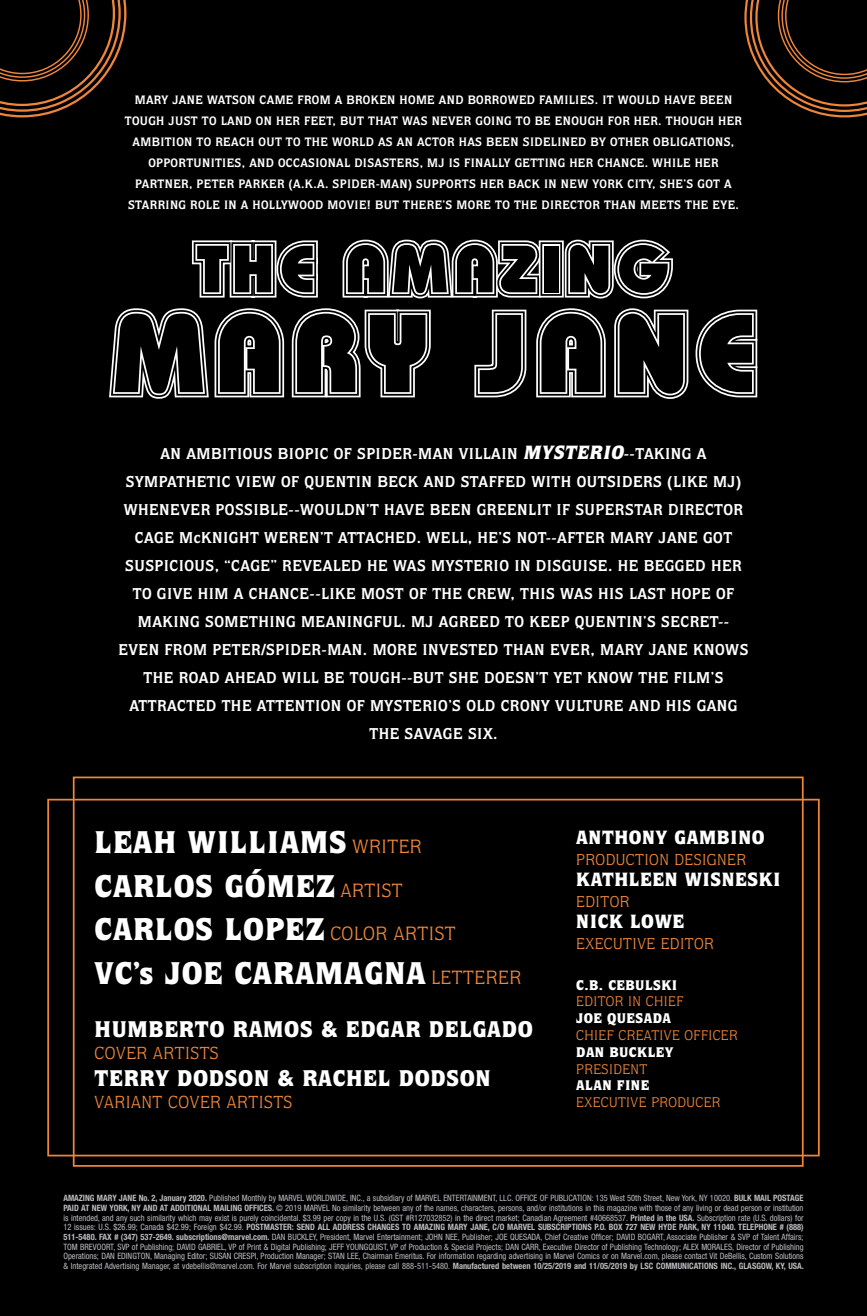
<style>
.page{position:relative;width:867px;height:1316px;background:#fff}
.page>*{position:absolute;margin:0;border:0;box-sizing:border-box;transform-origin:0 0}
.t1{font:800 110.25px "Bauhaus Std";letter-spacing:.07em;color:#000001}
.t2{font:800 66.5px "Bauhaus Std";letter-spacing:.07em;color:#000001}
.t3{font:900 31.5px/43.8px "Quorum Std";letter-spacing:.03em;color:#fff}
.t4{font:900 22.75px "Quorum Std";letter-spacing:.03em;color:#fff}
.t5{font:900 19.25px "Quorum Std";letter-spacing:.03em;color:#fff}
.t6{font:17.5px "Quorum Std";letter-spacing:.03em;color:#ee863a}
.t7{font:700 15.75px/28px "Quorum Std";letter-spacing:.03em;color:#fff;text-align:center}
.t8{font:15.75px "Quorum Std";letter-spacing:.03em;color:#ee863a}
.t9{font:14px "Quorum Std";letter-spacing:.03em;color:#ee863a}
.t10{font:900 14px "Quorum Std";letter-spacing:.03em;color:#fff}
.t11{font:700 12.25px/21px "Quorum Std";letter-spacing:.03em;color:#fff;text-align:center}
.t12{font:condensed 8.75px/9.6px "Helvetica Neue LT Pro";color:#bcbdc0;text-align:justify;scale:.96 1}
.s1{font-weight:900;font-style:italic;font-size:19.25px}
.s2{font-weight:400;font-size:19.25px;color:#ee863a}
.s3{font-weight:700}
</style>
<div class="page">
<div style="left:0;top:0;width:866px;height:1315px;background:#000001"></div>
<svg style="left:0;top:0;width:126px;height:117px"></svg>
<svg style="left:744px;top:0;width:122px;height:117px"></svg>
<div style="left:47px;top:798px;width:772px;height:358px;border:2px solid #ee863a"></div>
<div style="left:73px;top:776px;width:730px;height:390px;border:2px solid #ee863a"></div>
<svg style="left:109px;top:239px;width:649px;height:160px"></svg>
<p class="t11" style="left:125px;top:90px;width:618px">MARY JANE WATSON CAME FROM A BROKEN HOME AND BORROWED FAMILIES. IT WOULD HAVE BEEN TOUGH JUST TO LAND ON HER FEET, BUT THAT WAS NEVER GOING TO BE ENOUGH FOR HER. THOUGH HER AMBITION TO REACH OUT TO THE WORLD AS AN ACTOR HAS BEEN SIDELINED BY OTHER OBLIGATIONS, OPPORTUNITIES, AND OCCASIONAL DISASTERS, MJ IS FINALLY GETTING HER CHANCE. WHILE HER PARTNER, PETER PARKER (A.K.A. SPIDER-MAN) SUPPORTS HER BACK IN NEW YORK CITY, SHE’S GOT A STARRING ROLE IN A HOLLYWOOD MOVIE! BUT THERE’S MORE TO THE DIRECTOR THAN MEETS THE EYE.</p>
<h2 class="t2" style="left:197px;top:230px;width:473px">THE AMAZING</h2>
<h1 class="t1" style="left:111px;top:288px;width:646px">MARY JANE</h1>
<p class="t7" style="left:118px;top:439px;width:631px">AN AMBITIOUS BIOPIC OF SPIDER-MAN VILLAIN <span class="s1">MYSTERIO</span>--TAKING A SYMPATHETIC VIEW OF QUENTIN BECK AND STAFFED WITH OUTSIDERS (LIKE MJ)<br>WHENEVER POSSIBLE--WOULDN’T HAVE BEEN GREENLIT IF SUPERSTAR DIRECTOR CAGE McKNIGHT WEREN’T ATTACHED. WELL, HE’S NOT--AFTER MARY JANE GOT SUSPICIOUS, “CAGE” REVEALED HE WAS MYSTERIO IN DISGUISE. HE BEGGED HER TO GIVE HIM A CHANCE--LIKE MOST OF THE CREW, THIS WAS HIS LAST HOPE OF MAKING SOMETHING MEANINGFUL. MJ AGREED TO KEEP QUENTIN’S SECRET-- EVEN FROM PETER/SPIDER-MAN. MORE INVESTED THAN EVER, MARY JANE KNOWS THE ROAD AHEAD WILL BE TOUGH--BUT SHE DOESN’T YET KNOW THE FILM’S ATTRACTED THE ATTENTION OF MYSTERIO’S OLD CRONY VULTURE AND HIS GANG THE SAVAGE SIX.</p>
<h3 class="t3" style="left:94px;top:819px;width:428px">LEAH WILLIAMS <span class="s2">WRITER<br></span>CARLOS GÓMEZ <span class="s2">ARTIST<br></span>CARLOS LOPEZ <span class="s2">COLOR ARTIST<br></span>VC’s JOE CARAMAGNA <span class="s2">LETTERER</span></h3>
<h3 class="t4" style="left:94px;top:1014px;width:439px">HUMBERTO RAMOS &amp; EDGAR DELGADO</h3>
<h3 class="t6" style="left:94px;top:1042px;width:126px">COVER ARTISTS</h3>
<h3 class="t4" style="left:94px;top:1063px;width:397px">TERRY DODSON &amp; RACHEL DODSON</h3>
<h3 class="t6" style="left:94px;top:1091px;width:199px">VARIANT COVER ARTISTS</h3>
<h3 class="t5" style="left:576px;top:825px;width:190px">ANTHONY GAMBINO</h3>
<h3 class="t8" style="left:576px;top:850px;width:171px">PRODUCTION DESIGNER</h3>
<h3 class="t5" style="left:576px;top:867px;width:206px">KATHLEEN WISNESKI</h3>
<h3 class="t8" style="left:576px;top:892px;width:55px">EDITOR</h3>
<h3 class="t5" style="left:576px;top:909px;width:109px">NICK LOWE</h3>
<h3 class="t8" style="left:576px;top:934px;width:139px">EXECUTIVE EDITOR</h3>
<h3 class="t10" style="left:576px;top:975px;width:103px">C.B. CEBULSKI</h3>
<h3 class="t9" style="left:576px;top:993px;width:109px">EDITOR IN CHIEF</h3>
<h3 class="t10" style="left:576px;top:1009px;width:96px">JOE QUESADA</h3>
<h3 class="t9" style="left:576px;top:1026px;width:163px">CHIEF CREATIVE OFFICER</h3>
<h3 class="t10" style="left:576px;top:1043px;width:99px">DAN BUCKLEY</h3>
<h3 class="t9" style="left:576px;top:1060px;width:73px">PRESIDENT</h3>
<h3 class="t10" style="left:576px;top:1076px;width:74px">ALAN FINE</h3>
<h3 class="t9" style="left:576px;top:1093px;width:146px">EXECUTIVE PRODUCER</h3>
<p class="t12" style="left:63px;top:1192px;width:772px"><span class="s3">AMAZING MARY JANE No. 2, January 2020.</span> Published Monthly by MARVEL WORLDWIDE, INC., a subsidiary of MARVEL ENTERTAINMENT, LLC. OFFICE OF PUBLICATION: 135 West 50th Street, New York, NY 10020. <span class="s3">BULK MAIL POSTAGE PAID AT NEW YORK, NY AND AT ADDITIONAL MAILING OFFICES.</span> © 2019 MARVEL No similarity between any of the names, characters, persons, and/or institutions in this magazine with those of any living or dead person or institution is intended, and any such similarity which may exist is purely coincidental. $3.99 per copy in the U.S. (GST #R127032852) in the direct market; Canadian Agreement #40668537. <span class="s3">Printed in the USA.</span> Subscription rate (U.S. dollars) for 12 issues: U.S. $26.99; Canada $42.99; Foreign $42.99. <span class="s3">POSTMASTER: SEND ALL ADDRESS CHANGES TO AMAZING MARY JANE, C/O MARVEL SUBSCRIPTIONS P.O. BOX 727 NEW HYDE PARK, NY 11040. TELEPHONE # (888)<br>511-5480. FAX # (347) 537-2649. subscriptions@marvel.com.</span> DAN BUCKLEY, President, Marvel Entertainment; JOHN NEE, Publisher; JOE QUESADA, Chief Creative Officer; DAVID BOGART, Associate Publisher &amp; SVP of Talent Affairs; TOM BREVOORT, SVP of Publishing; DAVID GABRIEL, VP of Print &amp; Digital Publishing; JEFF YOUNGQUIST, VP of Production &amp; Special Projects; DAN CARR, Executive Director of Publishing Technology; ALEX MORALES, Director of Publishing Operations; DAN EDINGTON, Managing Editor; SUSAN CRESPI, Production Manager; STAN LEE, Chairman Emeritus. For information regarding advertising in Marvel Comics or on Marvel.com, please contact Vit DeBellis, Custom Solutions &amp; Integrated Advertising Manager, at vdebellis@marvel.com. For Marvel subscription inquiries, please call 888-511-5480. <span class="s3">Manufactured between 10/25/2019 and 11/05/2019 by LSC COMMUNICATIONS INC., GLASGOW, KY, USA.</span></p>
</div>
